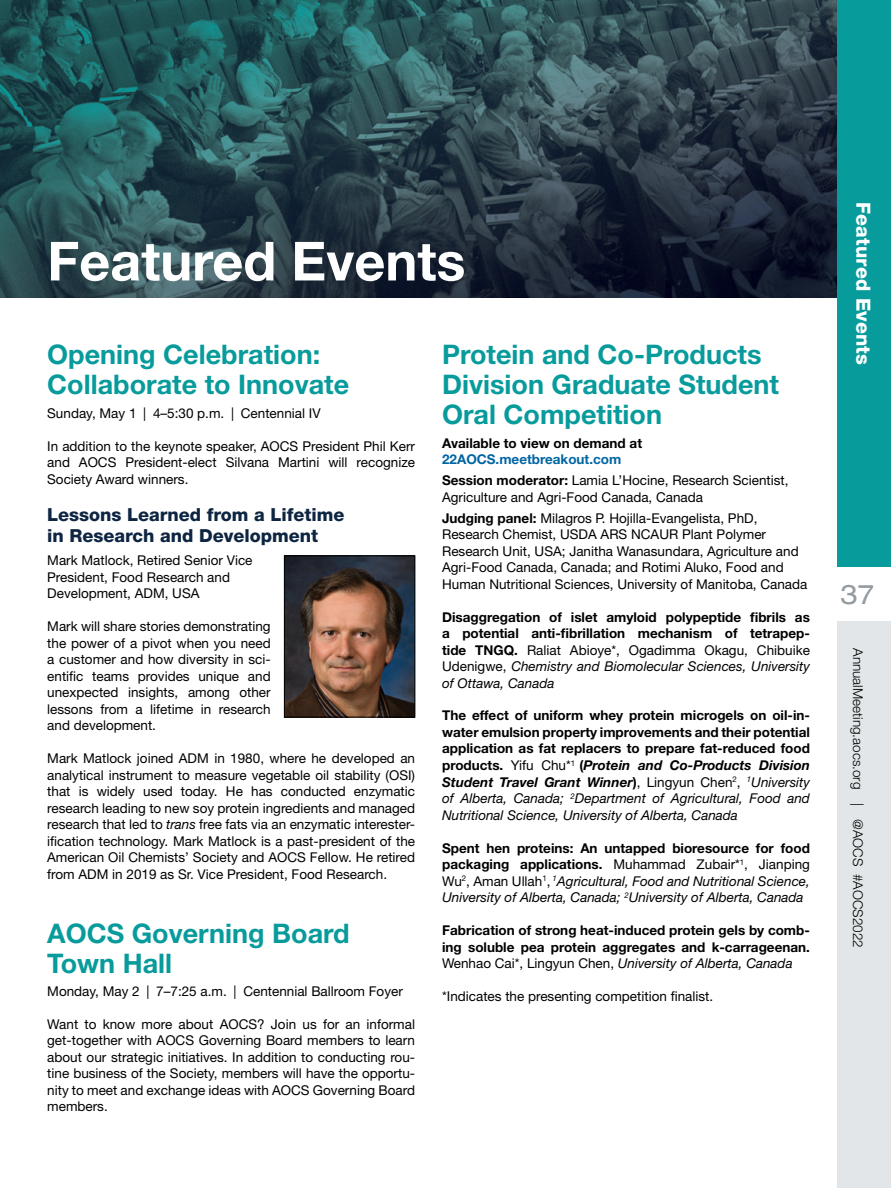
<style>
.page{position:relative;width:891px;height:1188px;background:#fff}
.page>*{position:absolute;margin:0;border:0;box-sizing:border-box;transform-origin:0 0}
.t1{font:700 54px "Helvetica Neue LT Std";color:#fff}
.t2{font:700 27px/30px "Helvetica Neue LT Std";color:#089b9c}
.t3{font:expanded 27px "Helvetica Neue LT Std";color:#949ca1}
.t4{font:800 19.5px "Helvetica Neue LT Std";letter-spacing:.01em;color:#fff}
.t5{font:800 18px/21px "Helvetica Neue LT Std";color:#0e2542}
.t6{font:13.5px/16.5px "Helvetica Neue LT Std";color:#000;text-align:justify}
.t7{font:700 13.5px/16.5px "Helvetica Neue LT Std";color:#000;text-align:justify}
.t8{font:italic 13.5px/16.5px "Helvetica Neue LT Std";color:#000;text-align:justify}
.t9{font:300 13.5px "Helvetica Neue LT Std";color:#000}
.s1{font-style:italic}
.s2{font-weight:700;color:#0065a4}
.s3{font-weight:700}
.s4{font-weight:400}
.s5{font-weight:400;font-style:italic}
.s6{font-weight:700;font-style:normal}
.s7{font-style:normal}
</style>
<div class="page">
<div style="left:837px;top:621px;width:54px;height:567px;background:#e2e6e8"></div>
<div style="left:837px;top:0;width:54px;height:567px;background:#089b9c"></div>
<img style="left:0;top:0;width:837px;height:297px">
<img style="left:286px;top:558px;width:127px;height:157px">
<div style="left:284px;top:556px;width:131px;height:161px;border:1px solid #000"></div>
<h1 class="t1" style="left:47px;top:228px;width:420px">Featured Events</h1>
<h2 class="t2" style="left:47px;top:339px;width:303px">Opening Celebration:<br>Collaborate to Innovate</h2>
<p class="t6" style="left:47px;top:404px;width:275px">Sunday, May 1 | 4–5:30 p.m. | Centennial IV</p>
<p class="t6" style="left:47px;top:437px;width:369px">In addition to the keynote speaker, AOCS President Phil Kerr and AOCS President-elect Silvana Martini will recognize Society Award winners.</p>
<h3 class="t5" style="left:47px;top:504px;width:299px">Lessons Learned from a Lifetime in Research and Development</h3>
<p class="t6" style="left:47px;top:552px;width:207px;text-align:left">Mark Matlock, Retired Senior Vice<br>President, Food Research and<br>Development, ADM, USA</p>
<p class="t6" style="left:47px;top:618px;width:225px">Mark will share stories demonstrating the power of a pivot when you need a customer and how diversity in sci&shy;entific teams provides unique and unexpected insights, among other lessons from a lifetime in research and development.</p>
<p class="t6" style="left:47px;top:750px;width:369px">Mark Matlock joined ADM in 1980, where he developed an analytical instrument to measure vegetable oil stability (OSI) that is widely used today. He has conducted enzymatic research leading to new soy protein ingredients and managed research that led to <span class="s1">trans</span> free fats via an enzymatic interester&shy;ification technology. Mark Matlock is a past-president of the American Oil Chemists’ Society and AOCS Fellow. He retired from ADM in 2019 as Sr. Vice President, Food Research.</p>
<h2 class="t2" style="left:47px;top:917px;width:304px">AOCS Governing Board<br>Town Hall</h2>
<p class="t6" style="left:47px;top:983px;width:357px">Monday, May 2 | 7–7:25 a.m. | Centennial Ballroom Foyer</p>
<p class="t6" style="left:47px;top:1016px;width:369px">Want to know more about AOCS? Join us for an informal get-together with AOCS Governing Board members to learn about our strategic initiatives. In addition to conducting rou&shy;tine business of the Society, members will have the opportu&shy;nity to meet and exchange ideas with AOCS Governing Board members.</p>
<h2 class="t2" style="left:442px;top:339px;width:339px">Protein and Co-Products<br>Division Graduate Student<br>Oral Competition</h2>
<p class="t7" style="left:442px;top:434px;width:201px">Available to view on demand at</p>
<p class="t6" style="left:442px;top:449px;width:348px;line-height:21px"><span class="s2">22AOCS.meetbreakout.com<br></span><span class="s3">Session moderator:</span> Lamia L’Hocine, Research Scientist,</p>
<p class="t6" style="left:442px;top:486px;width:317px;line-height:21px">Agriculture and Agri-Food Canada, Canada<br><span class="s3">Judging panel:</span> Milagros P. Hojilla-Evangelista, PhD,</p>
<p class="t6" style="left:442px;top:526px;width:367px;text-align:left">Research Chemist, USDA ARS NCAUR Plant Polymer Research Unit, USA; Janitha Wanasundara, Agriculture and Agri-Food Canada, Canada; and Rotimi Aluko, Food and Human Nutritional Sciences, University of Manitoba, Canada</p>
<p class="t7" style="left:442px;top:608px;width:369px">Disaggregation of islet amyloid polypeptide fibrils as a potential anti-fibrillation mechanism of tetrapep&shy;tide TNGQ. <span class="s4">Raliat Abioye*, Ogadimma Okagu, Chibuike Udenigwe,</span> <span class="s5">Chemistry and Biomolecular Sciences, University of Ottawa, Canada</span></p>
<p class="t7" style="left:442px;top:707px;width:369px">The effect of uniform whey protein microgels on oil-in&shy;water emulsion property improvements and their potential application as fat replacers to prepare fat-reduced food products. <span class="s4">Yifu Chu*</span><sup>1</sup> (<span class="s1">Protein and Co-Products Division Student Travel Grant Winner</span>)<span class="s4">, Lingyun Chen</span><sup>2</sup><span class="s4">,</span> <sup>1</sup><span class="s5">University of Alberta, Canada;</span> <sup>2</sup><span class="s5">Department of Agricultural, Food and Nutritional Science, University of Alberta, Canada</span></p>
<p class="t8" style="left:442px;top:839px;width:369px"><span class="s6">Spent hen proteins: An untapped bioresource for food packaging applications.</span> <span class="s7">Muhammad Zubair*</span><sup>1</sup><span class="s7">, Jianping Wu</span><sup>2</sup><span class="s7">, Aman Ullah</span><sup>1</sup><span class="s7">,</span> <sup>1</sup>Agricultural, Food and Nutritional Science, University of Alberta, Canada; <sup>2</sup>University of Alberta, Canada</p>
<p class="t7" style="left:442px;top:922px;width:369px">Fabrication of strong heat-induced protein gels by comb&shy;ing soluble pea protein aggregates and k-carrageenan.<br><span class="s4">Wenhao Cai*, Lingyun Chen,</span> <span class="s5">University of Alberta, Canada</span></p>
<p class="t6" style="left:442px;top:988px;width:273px">*Indicates the presenting competition finalist.</p>
<h3 class="t4" style="left:875px;top:202px;width:164px;rotate:90deg">Featured Events</h3>
<h2 class="t3" style="left:841px;top:578px;width:35px">37</h2>
<p class="t9" style="left:866px;top:648px;width:301px;rotate:90deg">AnnualMeeting.aocs.org | @AOCS #AOCS2022</p>
</div>
